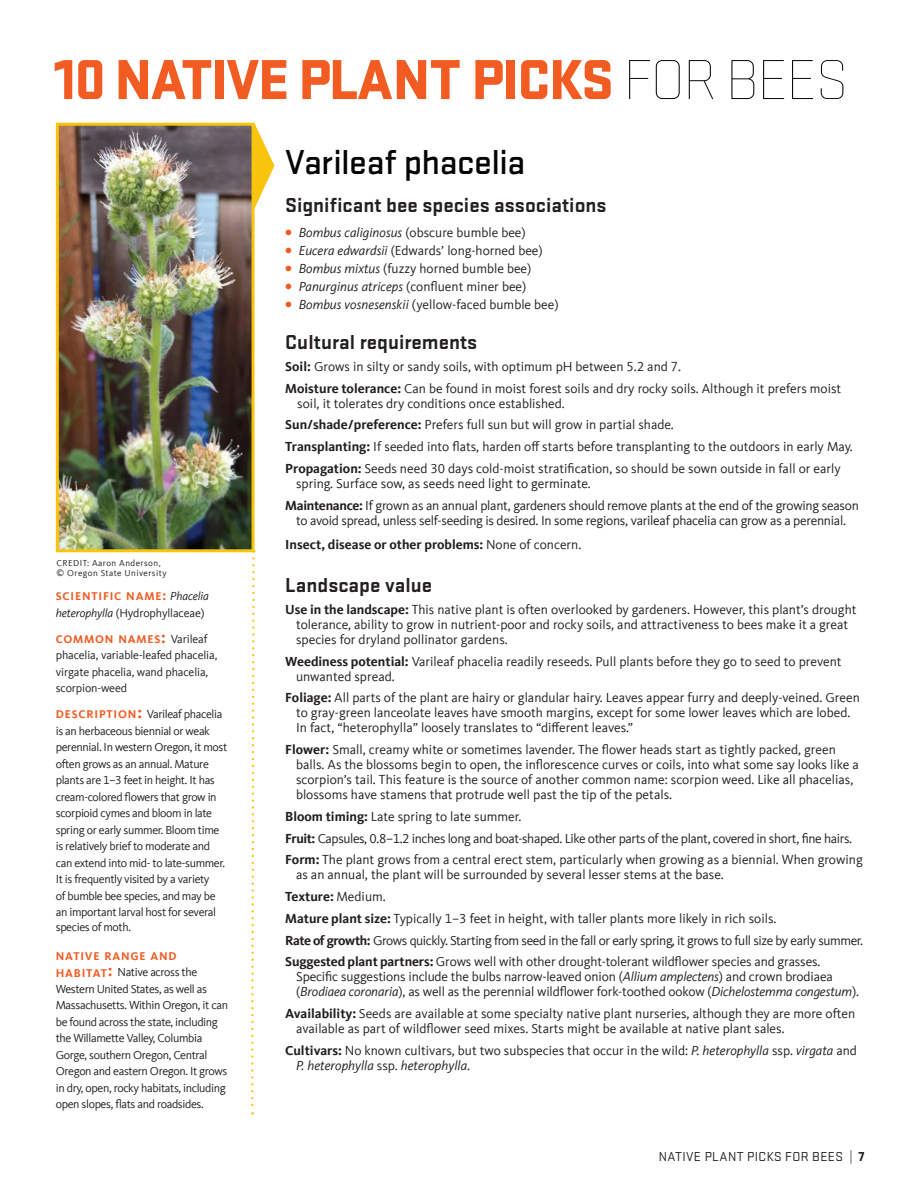
<style>
.page{position:relative;width:918px;height:1188px;background:#fff}
.page>*{position:absolute;margin:0;border:0;box-sizing:border-box;transform-origin:0 0}
.t1{font:900 58.5px "Stratum 2";letter-spacing:-.03em;color:#f25b21}
.t2{font:500 36px "Stratum 2";letter-spacing:-.015em;color:#040503}
.t3{font:700 21px "Stratum 2";color:#231f20}
.t4{font:13.5px/15px "Kievit Offc";color:#231f20}
.t5{font:13.5px/21.8px "Kievit Offc";letter-spacing:-.02em;color:#231f20}
.t6{font:13.5px "Stratum 2";letter-spacing:.025em;color:#231f20}
.t7{font:12px/16.5px "Kievit Offc";letter-spacing:-.03em;color:#231f20}
.t8{font:12px/16.5px "Kievit Offc";letter-spacing:-.01em;color:#231f20}
.t9{font:700 11.55px "Kievit Offc";letter-spacing:.07em;color:#f25b21}
.t10{font:9px/10.5px "Kievit Offc";letter-spacing:.05em;color:#231f20}
.s1{font-weight:100;color:#040503}
.s2{font-size:13.5px}
.s3{font-weight:400;font-style:italic;font-size:12px;color:#231f20}
.s4{font-style:italic}
.s5{font-size:16.5px}
.s6{font-weight:400;font-size:12px;color:#231f20}
.s7{font-weight:700;font-size:11.55px;color:#f25b21}
.s8{font-weight:700;font-size:16.5px;color:#f25b21}
.s9{font-weight:700;font-size:15.75px;color:#f25b21}
.s10{font-weight:700}
.s11{font-weight:900}
</style>
<div class="page">
<img style="left:60px;top:127px;width:191px;height:421px">
<div style="left:56px;top:123px;width:199px;height:429px;border:3px solid #f9c40c"></div>
<svg style="left:254px;top:122px;width:20px;height:87px"></svg>
<svg style="left:250px;top:550px;width:6px;height:565px"></svg>
<h1 class="t1" style="left:54px;top:37px;width:796px">10 NATIVE PLANT PICKS <span class="s1">FOR BEES</span></h1>
<p class="t10" style="left:57px;top:558px;width:111px">CREDIT: Aaron Anderson, © Oregon State University</p>
<p class="t9" style="left:56px;top:589px;width:155px">SCIENTIFIC NAME<span class="s2">:</span> <span class="s3">Phacelia</span></p>
<p class="t8" style="left:56px;top:604px;width:150px"><span class="s4">heterophylla</span> (Hydrophyllaceae)</p>
<p class="t9" style="left:56px;top:632px;width:153px">COMMON NAMES<span class="s5">:</span> <span class="s6">Varileaf</span></p>
<p class="t8" style="left:56px;top:647px;width:163px">phacelia, variable-leafed phacelia, virgate phacelia, wand phacelia, scorpion-weed</p>
<p class="t7" style="left:56px;top:706px;width:173px"><span class="s7">DESCRIPTION</span><span class="s8">:</span> Varileaf phacelia is an herbaceous biennial or weak perennial. In western Oregon, it most often grows as an annual. Mature plants are 1–3 feet in height. It has cream-colored flowers that grow in scorpioid cymes and bloom in late spring or early summer. Bloom time is relatively brief to moderate and can extend into mid- to late-summer.<br>It is frequently visited by a variety<br>of bumble bee species, and may be an important larval host for several</p>
<p class="t7" style="left:56px;top:919px;width:77px">species of moth.</p>
<p class="t9" style="left:56px;top:949px;width:122px">NATIVE RANGE AND</p>
<p class="t7" style="left:56px;top:964px;width:174px"><span class="s7">HABITAT</span><span class="s8">:</span> Native across the Western United States, as well as Massachusetts. Within Oregon, it can be found across the state, including the Willamette Valley, Columbia Gorge, southern Oregon, Central Oregon and eastern Oregon. It grows in dry, open, rocky habitats, including open slopes, flats and roadsides.</p>
<h2 class="t2" style="left:285px;top:138px;width:242px">Varileaf phacelia</h2>
<h3 class="t3" style="left:285px;top:190px;width:323px">Significant bee species associations</h3>
<p class="t4" style="left:285px;top:225px;width:242px"><span class="s9">•</span> <span class="s4">Bombus caliginosus</span> (obscure bumble bee)</p>
<p class="t4" style="left:285px;top:243px;width:259px"><span class="s9">•</span> <span class="s4">Eucera edwardsii</span> (Edwards’ long-horned bee)</p>
<p class="t4" style="left:285px;top:261px;width:248px"><span class="s9">•</span> <span class="s4">Bombus mixtus</span> (fuzzy horned bumble bee)</p>
<p class="t4" style="left:285px;top:279px;width:243px"><span class="s9">•</span> <span class="s4">Panurginus atriceps</span> (confluent miner bee)</p>
<p class="t4" style="left:285px;top:297px;width:275px"><span class="s9">•</span> <span class="s4">Bombus vosnesenskii</span> (yellow-faced bumble bee)</p>
<h3 class="t3" style="left:285px;top:328px;width:194px">Cultural requirements</h3>
<p class="t4" style="left:285px;top:356px;width:558px;line-height:21.8px"><span class="s10">Soil:</span> Grows in silty or sandy soils, with optimum pH between 5.2 and 7.<br><span class="s10">Moisture tolerance:</span> Can be found in moist forest soils and dry rocky soils. Although it prefers moist</p>
<p class="t4" style="left:285px;top:393px;width:569px;line-height:21.8px;text-indent:12px">soil, it tolerates dry conditions once established.<br><span class="s10">Sun/shade/preference:</span> Prefers full sun but will grow in partial shade.<br><span class="s10">Transplanting:</span> If seeded into flats, harden off starts before transplanting to the outdoors in early May.<br><span class="s10">Propagation:</span> Seeds need 30 days cold-moist stratification, so should be sown outside in fall or early</p>
<p class="t5" style="left:285px;top:473px;width:575px;text-indent:11px">spring. Surface sow, as seeds need light to germinate.<br><span class="s10">Maintenance:</span> If grown as an annual plant, gardeners should remove plants at the end of the growing season</p>
<p class="t5" style="left:285px;top:508px;width:562px;line-height:24.8px;text-indent:11px">to avoid spread, unless self-seeding is desired. In some regions, varileaf phacelia can grow as a perennial.<br><span class="s10">Insect, disease or other problems:</span> None of concern.</p>
<h3 class="t3" style="left:285px;top:571px;width:148px">Landscape value</h3>
<p class="t4" style="left:296px;top:602px;width:562px;text-indent:-11px"><span class="s10">Use in the landscape:</span> This native plant is often overlooked by gardeners. However, this plant’s drought tolerance, ability to grow in nutrient-poor and rocky soils, and attractiveness to bees make it a great species for dryland pollinator gardens.</p>
<p class="t4" style="left:296px;top:654px;width:547px;text-indent:-11px"><span class="s10">Weediness potential:</span> Varileaf phacelia readily reseeds. Pull plants before they go to seed to prevent unwanted spread.</p>
<p class="t4" style="left:296px;top:691px;width:565px;text-indent:-11px"><span class="s10">Foliage:</span> All parts of the plant are hairy or glandular hairy. Leaves appear furry and deeply-veined. Green to gray-green lanceolate leaves have smooth margins, except for some lower leaves which are lobed.<br>In fact, “heterophylla” loosely translates to “different leaves.”</p>
<p class="t4" style="left:296px;top:742px;width:564px;text-indent:-11px"><span class="s10">Flower:</span> Small, creamy white or sometimes lavender. The flower heads start as tightly packed, green balls. As the blossoms begin to open, the inflorescence curves or coils, into what some say looks like a scorpion’s tail. This feature is the source of another common name: scorpion weed. Like all phacelias, blossoms have stamens that protrude well past the tip of the petals.</p>
<p class="t4" style="left:285px;top:806px;width:579px;line-height:21.8px"><span class="s10">Bloom timing:</span> Late spring to late summer.<br><span class="s10">Fruit:</span> Capsules, 0.8–1.2 inches long and boat-shaped. Like other parts of the plant, covered in short, fine hairs.<br><span class="s10">Form:</span> The plant grows from a central erect stem, particularly when growing as a biennial. When growing</p>
<p class="t4" style="left:285px;top:864px;width:579px;line-height:21.8px;text-indent:11px">as an annual, the plant will be surrounded by several lesser stems at the base.<br><span class="s10">Texture:</span> Medium.<br><span class="s10">Mature plant size:</span> Typically 1–3 feet in height, with taller plants more likely in rich soils.<br><span class="s10">Rate of growth:</span> Grows quickly. Starting from seed in the fall or early spring, it grows to full size by early summer.<br><span class="s10">Suggested plant partners:</span> Grows well with other drought-tolerant wildflower species and grasses.</p>
<p class="t4" style="left:296px;top:970px;width:564px">Specific suggestions include the bulbs narrow-leaved onion (<span class="s4">Allium amplectens</span>) and crown brodiaea (<span class="s4">Brodiaea coronaria</span>), as well as the perennial wildflower fork-toothed ookow (<span class="s4">Dichelostemma congestum</span>).</p>
<p class="t4" style="left:296px;top:1006px;width:561px;text-indent:-11px"><span class="s10">Availability:</span> Seeds are available at some specialty native plant nurseries, although they are more often available as part of wildflower seed mixes. Starts might be available at native plant sales.</p>
<p class="t4" style="left:296px;top:1043px;width:562px;text-indent:-11px"><span class="s10">Cultivars:</span> No known cultivars, but two subspecies that occur in the wild: <span class="s4">P. heterophylla</span> ssp. <span class="s4">virgata</span> and<br><span class="s4">P. heterophylla</span> ssp. <span class="s4">heterophylla</span>.</p>
<p class="t6" style="left:659px;top:1148px;width:207px">NATIVE PLANT PICKS FOR BEES | <span class="s11">7</span></p>
</div>
